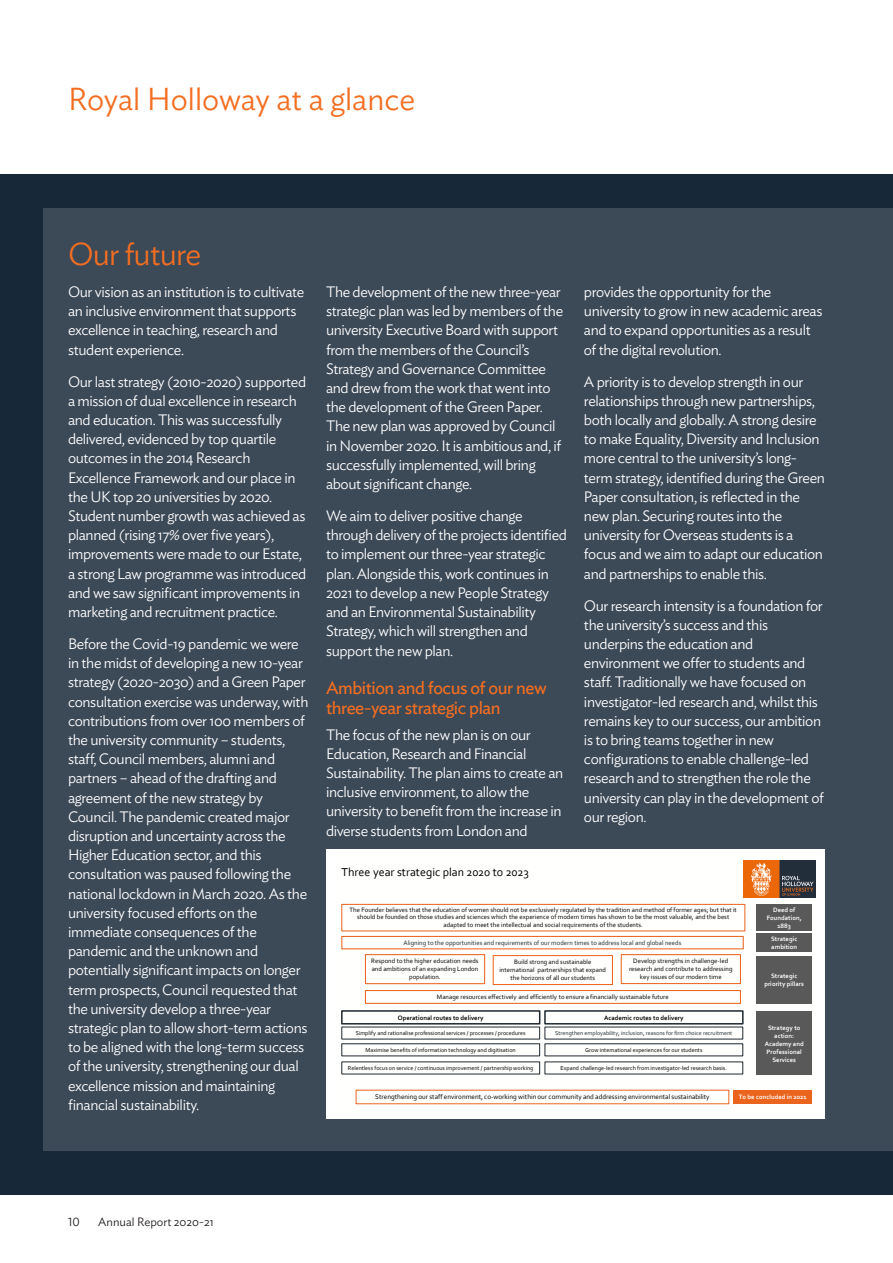
<style>
.page{position:relative;width:893px;height:1263px;background:#fff}
.page>*{position:absolute;margin:0;border:0;box-sizing:border-box;transform-origin:0 0}
.Heading___main{font:300 31.5px "Ideal Sans";color:#f36e21}
.Heading_2_Orange{font:300 31.5px "Ideal Sans";letter-spacing:-.025em;color:#f36e21}
.Heading___sub{font:18px/19.5px "Ideal Sans";letter-spacing:-.025em;color:#f36e21}
.white_out_body_text{font:300 15px/19.2px "Ideal Sans";letter-spacing:-.025em;color:#fff}
.t1{font:12px "Corbel";color:#000}
.t2{font:300 12px "Ideal Sans";color:#231f20}
.t3{font:7.05px "Corbel";color:#000}
.t4{font:6.6px/7.9px "Corbel";color:#000;text-align:center}
.t5{font:700 6.6px/7.9px "Corbel";color:#fff;text-align:center}
.t6{font:6.6px "Corbel";color:#202a30}
.t7{font:700 6.6px "Corbel";color:#000}
.t8{font:6px "Corbel";color:#000}
.t9{font:6px "Corbel";color:#202a30}
</style>
<div class="page">
<div style="left:0;top:174px;width:893px;height:1021px;background:#172938"></div>
<div style="left:43px;top:208px;width:850px;height:943px;background:#3c4957"></div>
<div style="left:326px;top:849px;width:499px;height:269px;background:#fff"></div>
<img style="left:743px;top:861px;width:72px;height:36px">
<div style="left:365px;top:954px;width:120px;height:30px;border:1px solid #eb641e"></div>
<div style="left:493px;top:955px;width:120px;height:30px;border:1px solid #eb641e"></div>
<div style="left:621px;top:954px;width:120px;height:30px;border:1px solid #eb641e"></div>
<div style="left:341px;top:936px;width:403px;height:13px;border:1px solid #eb641e"></div>
<div style="left:365px;top:990px;width:376px;height:14px;border:1px solid #eb641e"></div>
<div style="left:757px;top:955px;width:55px;height:48px;background:#595959"></div>
<div style="left:757px;top:933px;width:55px;height:19px;background:#595959"></div>
<div style="left:341px;top:1010px;width:199px;height:14px;border:2px solid #202a30"></div>
<div style="left:544px;top:1010px;width:200px;height:14px;border:2px solid #202a30"></div>
<div style="left:757px;top:1011px;width:55px;height:64px;background:#595959"></div>
<div style="left:342px;top:904px;width:403px;height:27px;border:1px solid #eb641e"></div>
<div style="left:757px;top:904px;width:55px;height:27px;background:#595959"></div>
<div style="left:734px;top:1090px;width:78px;height:14px;background:#eb641e"></div>
<p class="Heading___main" style="left:68px;top:75px;width:349px">Royal Holloway at a glance</p>
<p class="Heading_2_Orange" style="left:68px;top:230px;width:135px">Our future</p>
<p class="white_out_body_text" style="left:68px;top:281px;width:238px">Our vision as an institution is to cultivate an inclusive environment that supports excellence in teaching, research and student experience.</p>
<p class="white_out_body_text" style="left:68px;top:370px;width:240px">Our last strategy (2010-2020) supported a mission of dual excellence in research and education. This was successfully delivered, evidenced by top quartile outcomes in the 2014 Research Excellence Framework and our place in the UK top 20 universities by 2020.<br>Student number growth was achieved as planned (rising 17% over five years), improvements were made to our Estate, a strong Law programme was introduced and we saw significant improvements in marketing and recruitment practice.</p>
<p class="white_out_body_text" style="left:68px;top:633px;width:242px">Before the Covid-19 pandemic we were in the midst of developing a new 10-year strategy (2020-2030) and a Green Paper consultation exercise was underway, with contributions from over 100 members of the university community – students, staff, Council members, alumni and partners – ahead of the drafting and agreement of the new strategy by Council. The pandemic created major disruption and uncertainty across the Higher Education sector, and this consultation was paused following the national lockdown in March 2020. As the university focused efforts on the immediate consequences of the pandemic and the unknown and potentially significant impacts on longer term prospects, Council requested that the university develop a three-year strategic plan to allow short-term actions to be aligned with the long-term success of the university, strengthening our dual excellence mission and maintaining financial sustainability.</p>
<p class="white_out_body_text" style="left:326px;top:281px;width:239px">The development of the new three-year strategic plan was led by members of the university Executive Board with support from the members of the Council’s Strategy and Governance Committee and drew from the work that went into the development of the Green Paper.<br>The new plan was approved by Council in November 2020. It is ambitious and, if successfully implemented, will bring about significant change.</p>
<p class="white_out_body_text" style="left:326px;top:505px;width:242px">We aim to deliver positive change through delivery of the projects identified to implement our three-year strategic plan. Alongside this, work continues in 2021 to develop a new People Strategy and an Environmental Sustainability Strategy, which will strengthen and support the new plan.</p>
<p class="Heading___sub" style="left:326px;top:677px;width:222px">Ambition and focus of our new three-year strategic plan</p>
<p class="white_out_body_text" style="left:326px;top:723px;width:239px">The focus of the new plan is on our Education, Research and Financial Sustainability. The plan aims to create an inclusive environment, to allow the university to benefit from the increase in diverse students from London and</p>
<p class="t1" style="left:342px;top:864px;width:189px">Three year strategic plan 2020 to 2023</p>
<p class="white_out_body_text" style="left:584px;top:281px;width:240px">provides the opportunity for the university to grow in new academic areas and to expand opportunities as a result of the digital revolution.</p>
<p class="white_out_body_text" style="left:584px;top:370px;width:242px">A priority is to develop strength in our relationships through new partnerships, both locally and globally. A strong desire to make Equality, Diversity and Inclusion more central to the university’s long&shy;term strategy, identified during the Green Paper consultation, is reflected in the new plan. Securing routes into the university for Overseas students is a focus and we aim to adapt our education and partnerships to enable this.</p>
<p class="white_out_body_text" style="left:584px;top:594px;width:241px">Our research intensity is a foundation for the university’s success and this underpins the education and environment we offer to students and staff. Traditionally we have focused on investigator-led research and, whilst this remains key to our success, our ambition is to bring teams together in new configurations to enable challenge-led research and to strengthen the role the university can play in the development of our region.</p>
<p class="t4" style="left:350px;top:906px;width:389px;line-height:7.2px">The Founder believes that the education of women should not be exclusively regulated by the tradition and method of former ages; but that it should be founded on those studies and sciences which the experience of modern times has shown to be the most valuable, and the best adapted to meet the intellectual and social requirements of the students.</p>
<p class="t5" style="left:767px;top:905px;width:37px">Deed of<br>Foundation,<br>1883</p>
<p class="t6" style="left:403px;top:938px;width:279px">Aligning to the opportunities and requirements of our modern times to address local and global needs</p>
<p class="t4" style="left:371px;top:957px;width:109px">Respond to the higher education needs and ambitions of an expanding London population.</p>
<p class="t4" style="left:499px;top:958px;width:108px">Build strong and sustainable international partnerships that expand the horizons of all our students</p>
<p class="t4" style="left:629px;top:957px;width:105px">Develop strengths in challenge-led research and contribute to addressing key issues of our modern time</p>
<p class="t4" style="left:437px;top:993px;width:233px">Manage resources effectively and efficiently to ensure a financially sustainable future</p>
<p class="t7" style="left:398px;top:1013px;width:87px">Operational routes to delivery</p>
<p class="t7" style="left:604px;top:1013px;width:81px">Academic routes to delivery</p>
<p class="t8" style="left:356px;top:1029px;width:171px">Simplify and rationalise professional services / processes / procedures</p>
<p class="t8" style="left:366px;top:1046px;width:152px">Maximise benefits of information technology and digitisation</p>
<p class="t8" style="left:348px;top:1064px;width:187px">Relentless focus on service / continuous improvement / partnership working</p>
<p class="t9" style="left:555px;top:1029px;width:178px">Strengthen employability, inclusion, reasons for firm choice recruitment</p>
<p class="t8" style="left:585px;top:1046px;width:119px">Grow international experiences for our students</p>
<p class="t8" style="left:561px;top:1064px;width:168px">Expand challenge-led research from investigator-led research basis.</p>
<p class="t5" style="left:771px;top:934px;width:28px;text-align:left">Strategic ambition</p>
<p class="t5" style="left:764px;top:971px;width:41px">Strategic priority pillars</p>
<p class="t5" style="left:765px;top:1023px;width:41px">Strategy to action:<br>Academy and<br>Professional<br>Services</p>
<p class="t3" style="left:375px;top:1092px;width:336px">Strengthening our staff environment, co-working within our community and addressing environmental sustainability</p>
<p class="t5" style="left:739px;top:1093px;width:69px">To be concluded in 2021</p>
<p class="t2" style="left:68px;top:1213px;width:13px">10</p>
<p class="t2" style="left:98px;top:1212px;width:117px">Annual Report 2020-21</p>
</div>
